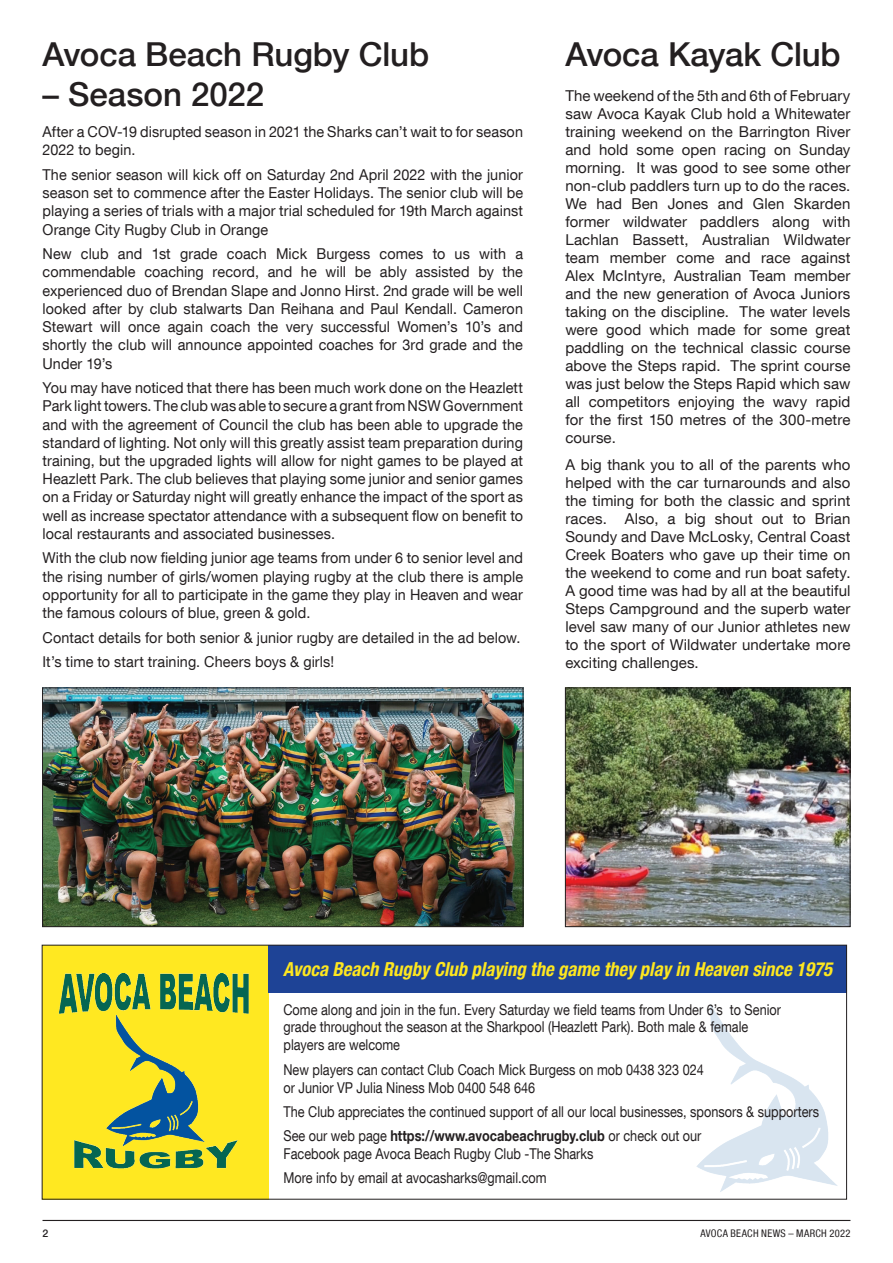
<style>
.page{position:relative;width:893px;height:1263px;background:#fff}
.page>*{position:absolute;margin:0;border:0;box-sizing:border-box;transform-origin:0 0}
.t1{font:500 33px "Helvetica Neue LT Com";letter-spacing:-.005em;color:#231f20}
.t2{font:italic 700 condensed 19.35px "Helvetica Neue LT Com";color:#fee71f;scale:.96 1}
.t3{font:15px/18.1px "Helvetica Neue LT Com";color:#231f20;text-align:justify;scale:.96 1}
.t4{font:15px/18px "Helvetica Neue LT Com";color:#231f20;text-align:justify}
.t5{font:15px/17.9px "Helvetica Neue LT Com";color:#231f20;scale:.85 1}
.t6{font:condensed 10.5px "Helvetica Neue LT Com";letter-spacing:.03em;color:#231f20}
.t7{font:500 10.5px "Helvetica Neue LT Com";color:#231f20}
.s1{font-weight:700}
</style>
<div class="page">
<hr style="left:43px;top:1220px;width:807px;height:1px;background:#231f20">
<img style="left:44px;top:689px;width:477px;height:236px">
<div style="left:42px;top:687px;width:481px;height:240px;border:1px solid #231f20"></div>
<img style="left:567px;top:689px;width:281px;height:236px">
<div style="left:565px;top:687px;width:285px;height:240px;border:1px solid #231f20"></div>
<img style="left:696px;top:1005px;width:142px;height:187px">
<div style="left:42px;top:945px;width:227px;height:254px;background:#ffe821"></div>
<img style="left:58px;top:973px;width:191px;height:196px">
<div style="left:269px;top:945px;width:578px;height:48px;background:#1e4396"></div>
<div style="left:42px;top:945px;width:805px;height:254px;border:1px solid #231f20"></div>
<h1 class="t1" style="left:43px;top:35px;width:388px">Avoca Beach Rugby Club</h1>
<h1 class="t1" style="left:43px;top:74px;width:223px">– Season 2022</h1>
<p class="t3" style="left:43px;top:122px;width:502px">After a COV-19 disrupted season in 2021 the Sharks can’t wait to for season<br>2022 to begin.</p>
<p class="t3" style="left:43px;top:165px;width:502px">The senior season will kick off on Saturday 2nd April 2022 with the junior season set to commence after the Easter Holidays. The senior club will be playing a series of trials with a major trial scheduled for 19th March against Orange City Rugby Club in Orange</p>
<p class="t3" style="left:43px;top:244px;width:502px">New club and 1st grade coach Mick Burgess comes to us with a commendable coaching record, and he will be ably assisted by the experienced duo of Brendan Slape and Jonno Hirst. 2nd grade will be well looked after by club stalwarts Dan Reihana and Paul Kendall. Cameron Stewart will once again coach the very successful Women’s 10’s and shortly the club will announce appointed coaches for 3rd grade and the Under 19’s</p>
<p class="t3" style="left:43px;top:378px;width:502px">You may have noticed that there has been much work done on the Heazlett Park light towers. The club was able to secure a grant from NSW Government and with the agreement of Council the club has been able to upgrade the standard of lighting. Not only will this greatly assist team preparation during training, but the upgraded lights will allow for night games to be played at Heazlett Park. The club believes that playing some junior and senior games on a Friday or Saturday night will greatly enhance the impact of the sport as well as increase spectator attendance with a subsequent flow on benefit to local restaurants and associated businesses.</p>
<p class="t3" style="left:43px;top:549px;width:502px">With the club now fielding junior age teams from under 6 to senior level and the rising number of girls/women playing rugby at the club there is ample opportunity for all to participate in the game they play in Heaven and wear the famous colours of blue, green &amp; gold.</p>
<p class="t3" style="left:43px;top:625px;width:499px;line-height:24.6px">Contact details for both senior &amp; junior rugby are detailed in the ad below.<br>It’s time to start training. Cheers boys &amp; girls!</p>
<h1 class="t1" style="left:565px;top:35px;width:277px">Avoca Kayak Club</h1>
<p class="t4" style="left:565px;top:87px;width:287px">The weekend of the 5th and 6th of February saw Avoca Kayak Club hold a Whitewater training weekend on the Barrington River and hold some open racing on Sunday morning. It was good to see some other non-club paddlers turn up to do the races.<br>We had Ben Jones and Glen Skarden former wildwater paddlers along with Lachlan Bassett, Australian Wildwater team member come and race against Alex McIntyre, Australian Team member and the new generation of Avoca Juniors taking on the discipline. The water levels were good which made for some great paddling on the technical classic course above the Steps rapid. The sprint course was just below the Steps Rapid which saw all competitors enjoying the wavy rapid for the first 150 metres of the 300-metre course.</p>
<p class="t4" style="left:565px;top:455px;width:287px">A big thank you to all of the parents who helped with the car turnarounds and also the timing for both the classic and sprint races. Also, a big shout out to Brian Soundy and Dave McLosky, Central Coast Creek Boaters who gave up their time on the weekend to come and run boat safety.<br>A good time was had by all at the beautiful Steps Campground and the superb water level saw many of our Junior athletes new to the sport of Wildwater undertake more exciting challenges.</p>
<p class="t2" style="left:283px;top:957px;width:573px">Avoca Beach Rugby Club playing the game they play in Heaven since 1975</p>
<p class="t5" style="left:283px;top:1000px;width:587px">Come along and join in the fun. Every Saturday we field teams from Under 6’s to Senior grade throughout the season at the Sharkpool (Heazlett Park). Both male &amp; female players are welcome</p>
<p class="t5" style="left:283px;top:1060px;width:496px">New players can contact Club Coach Mick Burgess on mob 0438 323 024 or Junior VP Julia Niness Mob 0400 548 646</p>
<p class="t5" style="left:283px;top:1099px;width:632px;line-height:24.3px">The Club appreciates the continued support of all our local businesses, sponsors &amp; supporters<br>See our web page <span class="s1">https://www.avocabeachrugby.club</span> or check out our</p>
<p class="t5" style="left:283px;top:1141px;width:366px;line-height:24.3px">Facebook page Avoca Beach Rugby Club -The Sharks<br>More info by email at avocasharks@gmail.com</p>
<p class="t7" style="left:43px;top:1226px;width:7px">2</p>
<p class="t6" style="left:700px;top:1227px;width:152px">AVOCA BEACH NEWS – MARCH 2022</p>
</div>
